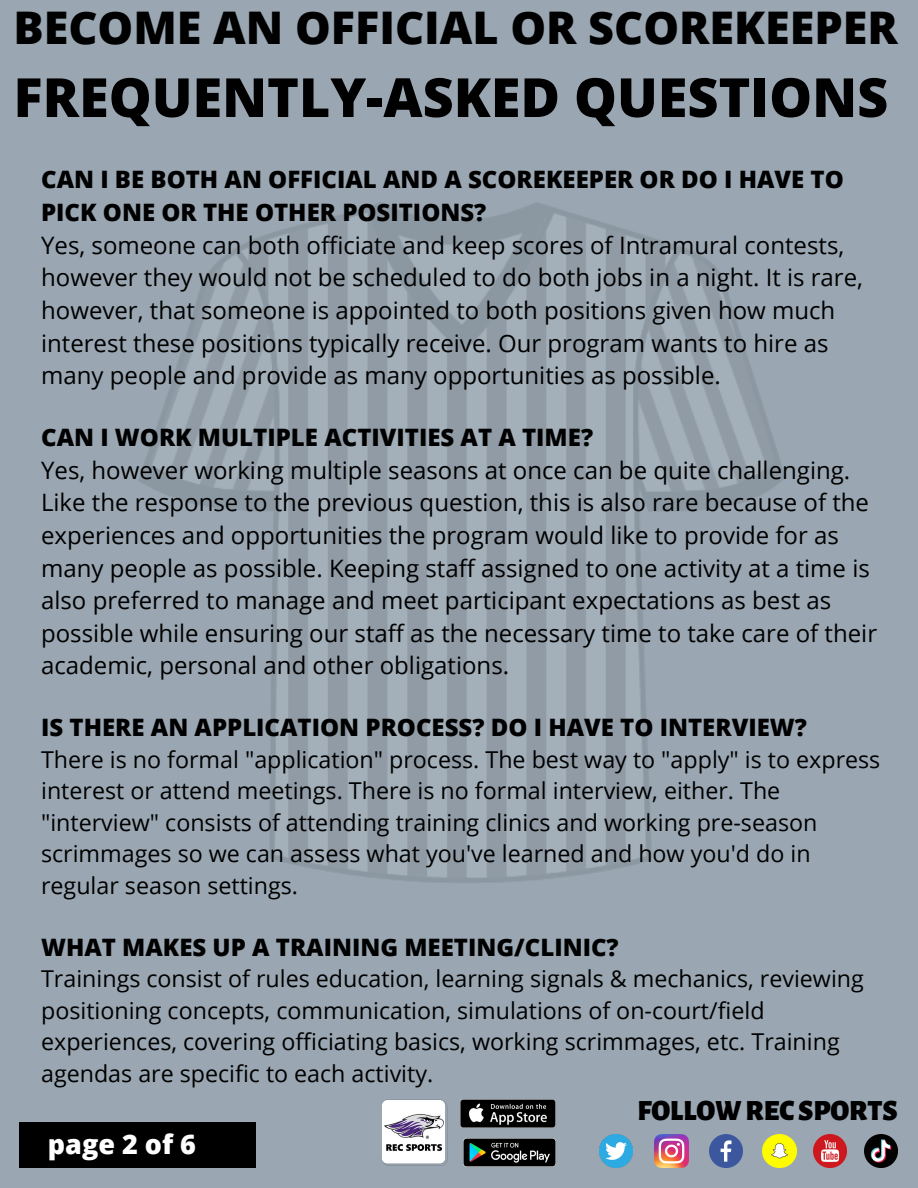
<style>
.page{position:relative;width:918px;height:1188px;background:#9aa7b2}
.page>*{position:absolute;margin:0;border:0;box-sizing:border-box;transform-origin:0 0}
.t1{font:800 54px "Open Sans";color:#000}
.t2{font:800 45px "Open Sans";color:#000}
.t3{font:900 28.8px "Alegreya Sans SC";color:#000}
.t4{font:800 27px "Open Sans";color:#fff}
.t5{font:24px/32.7px "Open Sans";color:#000}
.t6{font:800 24px/32.7px "Open Sans";color:#000}
.t7{font:23.25px/31.5px "Open Sans";color:#000}
</style>
<div class="page">
<img style="left:599px;top:1134px;width:34px;height:34px">
<img style="left:654px;top:1134px;width:34px;height:34px">
<img style="left:709px;top:1134px;width:34px;height:34px">
<img style="left:762px;top:1134px;width:34px;height:34px">
<img style="left:813px;top:1134px;width:34px;height:34px">
<img style="left:864px;top:1134px;width:34px;height:34px">
<svg style="left:381px;top:1099px;width:67px;height:67px"></svg>
<img style="left:385px;top:1112px;width:58px;height:42px">
<img style="left:460px;top:1099px;width:96px;height:29px">
<img style="left:463px;top:1138px;width:93px;height:29px">
<div style="left:19px;top:1123px;width:236px;height:45px;background:#000"></div>
<p class="t2" style="left:14px;top:-4px;width:886px">BECOME AN OFFICIAL OR SCOREKEEPER</p>
<p class="t1" style="left:14px;top:59px;width:876px">FREQUENTLY-ASKED QUESTIONS</p>
<p class="t6" style="left:41px;top:163px;width:804px">CAN I BE BOTH AN OFFICIAL AND A SCOREKEEPER OR DO I HAVE TO<br>PICK ONE OR THE OTHER POSITIONS?</p>
<p class="t5" style="left:41px;top:228px;width:823px">Yes, someone can both officiate and keep scores of Intramural contests, however they would not be scheduled to do both jobs in a night. It is rare, however, that someone is appointed to both positions given how much interest these positions typically receive. Our program wants to hire as many people and provide as many opportunities as possible.</p>
<p class="t6" style="left:41px;top:420px;width:553px">CAN I WORK MULTIPLE ACTIVITIES AT A TIME?</p>
<p class="t5" style="left:41px;top:453px;width:838px">Yes, however working multiple seasons at once can be quite challenging.<br>Like the response to the previous question, this is also rare because of the experiences and opportunities the program would like to provide for as many people as possible. Keeping staff assigned to one activity at a time is also preferred to manage and meet participant expectations as best as possible while ensuring our staff as the necessary time to take care of their academic, personal and other obligations.</p>
<p class="t6" style="left:41px;top:711px;width:767px">IS THERE AN APPLICATION PROCESS? DO I HAVE TO INTERVIEW?</p>
<p class="t7" style="left:41px;top:743px;width:841px">There is no formal "application" process. The best way to "apply" is to express interest or attend meetings. There is no formal interview, either. The "interview" consists of attending training clinics and working pre-season scrimmages so we can assess what you've learned and how you'd do in regular season settings.</p>
<p class="t6" style="left:41px;top:930px;width:579px">WHAT MAKES UP A TRAINING MEETING/CLINIC?</p>
<p class="t7" style="left:41px;top:962px;width:824px">Trainings consist of rules education, learning signals &amp; mechanics, reviewing positioning concepts, communication, simulations of on-court/field experiences, covering officiating basics, working scrimmages, etc. Training agendas are specific to each activity.</p>
<p class="t4" style="left:48px;top:1125px;width:150px">page 2 of 6</p>
<p class="t3" style="left:638px;top:1097px;width:262px">FOLLOWREC SPORTS</p>
</div>
